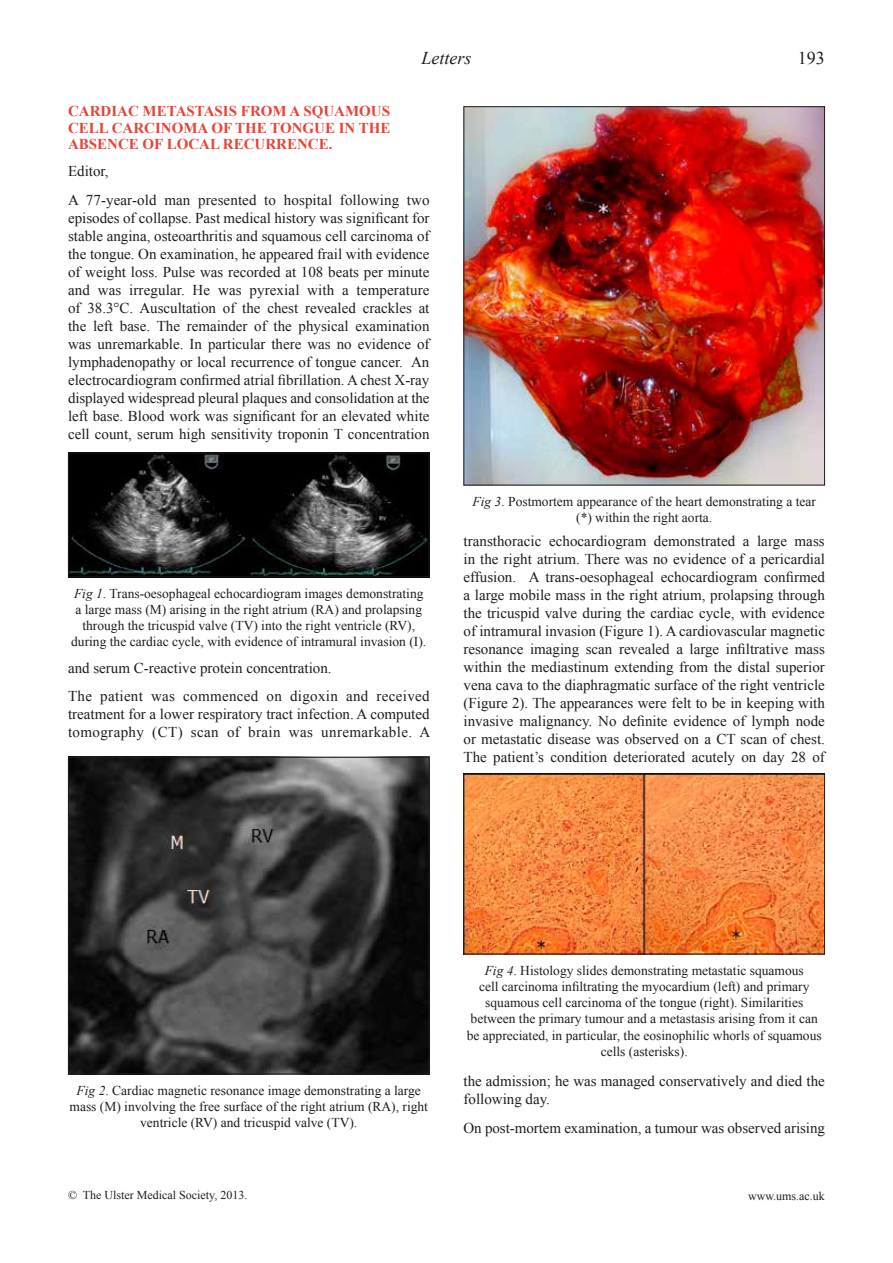
<style>
.page{position:relative;width:893px;height:1263px;background:#fff}
.page>*{position:absolute;margin:0;border:0;box-sizing:border-box;transform-origin:0 0}
.t1{font:italic 18px "Times New Roman";color:#1d1d1b}
.t2{font:18px "Times New Roman";color:#1d1d1b}
.t3{font:15px/18px "Times New Roman";color:#1d1d1b}
.t4{font:700 15px/16.5px "Times New Roman";color:#e74439;text-align:justify}
.t5{font:15px/28.7px "Times New Roman";letter-spacing:.02em;color:#1d1d1b}
.t6{font:13.5px/16.2px "Times New Roman";color:#1d1d1b;text-align:center}
.t7{font:12px "Times New Roman";color:#1d1d1b}
.s1{font-style:italic}
</style>
<div class="page">
<img style="left:70px;top:759px;width:357px;height:313px">
<div style="left:68px;top:757px;width:361px;height:317px;border:1px solid #1d1d1b"></div>
<img style="left:465px;top:108px;width:358px;height:375px">
<div style="left:463px;top:106px;width:362px;height:379px;border:1px solid #1d1d1b"></div>
<img style="left:465px;top:776px;width:358px;height:176px">
<div style="left:463px;top:774px;width:362px;height:180px;border:1px solid #1d1d1b"></div>
<img style="left:70px;top:455px;width:357px;height:120px">
<div style="left:68px;top:453px;width:361px;height:124px;border:1px solid #1d1d1b"></div>
<p class="t1" style="left:421px;top:46px;width:52px">Letters</p>
<p class="t2" style="left:798px;top:46px;width:28px">193</p>
<p class="t4" style="left:68px;top:103px;width:324px">CARDIAC METASTASIS FROM A SQUAMOUS CELL CARCINOMA OF THE TONGUE IN THE ABSENCE OF LOCAL RECURRENCE.</p>
<p class="t3" style="left:68px;top:156px;width:363px;line-height:28.7px">Editor,<br>A 77-year-old man presented to hospital following two</p>
<p class="t3" style="left:68px;top:208px;width:363px;text-align:justify">episodes of collapse. Past medical history was significant for stable angina, osteoarthritis and squamous cell carcinoma of the tongue. On examination, he appeared frail with evidence of weight loss. Pulse was recorded at 108 beats per minute and was irregular. He was pyrexial with a temperature of 38.3°C. Auscultation of the chest revealed crackles at the left base. The remainder of the physical examination was unremarkable. In particular there was no evidence of lymphadenopathy or local recurrence of tongue cancer. An electrocardiogram confirmed atrial fibrillation. A chest X-ray displayed widespread pleural plaques and consolidation at the left base. Blood work was significant for an elevated white cell count, serum high sensitivity troponin T concentration</p>
<p class="t6" style="left:71px;top:585px;width:357px"><span class="s1">Fig 1</span>. Trans-oesophageal echocardiogram images demonstrating a large mass (M) arising in the right atrium (RA) and prolapsing through the tricuspid valve (TV) into the right ventricle (RV), during the cardiac cycle, with evidence of intramural invasion (I).</p>
<p class="t5" style="left:68px;top:653px;width:363px">and serum C-reactive protein concentration.<br>The patient was commenced on digoxin and received</p>
<p class="t3" style="left:68px;top:705px;width:364px">treatment for a lower respiratory tract infection. A computed tomography (CT) scan of brain was unremarkable. A</p>
<p class="t6" style="left:472px;top:493px;width:345px"><span class="s1">Fig 3</span>. Postmortem appearance of the heart demonstrating a tear (*) within the right aorta.</p>
<p class="t3" style="left:463px;top:532px;width:363px;text-align:justify">transthoracic echocardiogram demonstrated a large mass in the right atrium. There was no evidence of a pericardial effusion. A trans-oesophageal echocardiogram confirmed a large mobile mass in the right atrium, prolapsing through the tricuspid valve during the cardiac cycle, with evidence of intramural invasion (Figure 1). A cardiovascular magnetic resonance imaging scan revealed a large infiltrative mass within the mediastinum extending from the distal superior vena cava to the diaphragmatic surface of the right ventricle (Figure 2). The appearances were felt to be in keeping with invasive malignancy. No definite evidence of lymph node or metastatic disease was observed on a CT scan of chest.<br>The patient’s condition deteriorated acutely on day 28 of</p>
<p class="t6" style="left:70px;top:1082px;width:360px"><span class="s1">Fig 2</span>. Cardiac magnetic resonance image demonstrating a large mass (M) involving the free surface of the right atrium (RA), right ventricle (RV) and tricuspid valve (TV).</p>
<p class="t7" style="left:68px;top:1187px;width:181px">© The Ulster Medical Society, 2013.</p>
<p class="t6" style="left:467px;top:962px;width:356px"><span class="s1">Fig 4</span>. Histology slides demonstrating metastatic squamous<br>cell carcinoma infiltrating the myocardium (left) and primary squamous cell carcinoma of the tongue (right). Similarities between the primary tumour and a metastasis arising from it can be appreciated, in particular, the eosinophilic whorls of squamous cells (asterisks).</p>
<p class="t3" style="left:463px;top:1072px;width:363px">the admission; he was managed conservatively and died the following day.</p>
<p class="t3" style="left:463px;top:1119px;width:363px">On post-mortem examination, a tumour was observed arising</p>
<p class="t7" style="left:748px;top:1187px;width:78px">www.ums.ac.uk</p>
</div>
